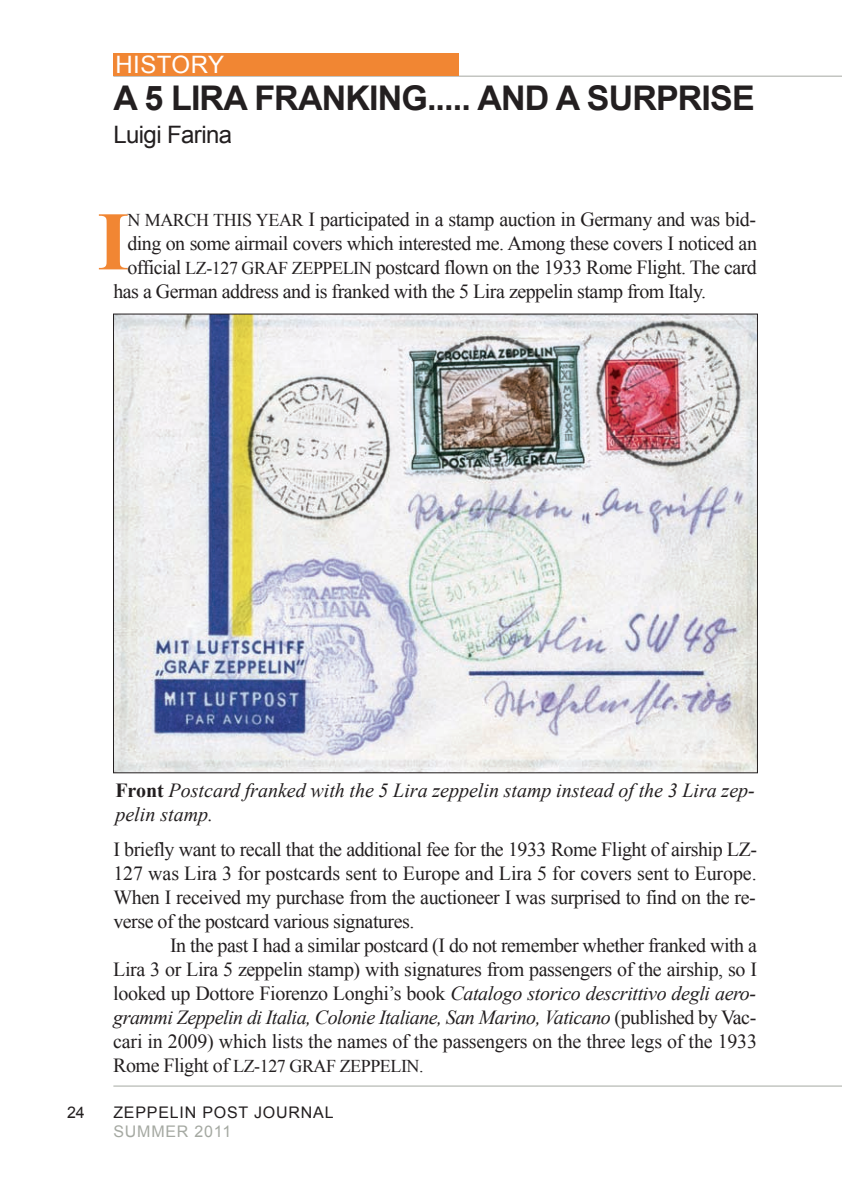
<style>
.page{position:relative;width:842px;height:1191px;background:#fff}
.page>*{position:absolute;margin:0;border:0;box-sizing:border-box;transform-origin:0 0}
.t1{font:700 83.2px "Times New Roman";color:#f18633}
.t2{font:700 34px "Arial";letter-spacing:-.025em;color:#231f20}
.t3{font:24px "Arial";color:#231f20}
.t4{font:24px "Arial";letter-spacing:.02em;color:#fff}
.t5{font:20px/24px "Times New Roman";letter-spacing:-.025em;color:#231f20;text-align:justify}
.t6{font:italic 20px/24px "Times New Roman";color:#231f20}
.t7{font:18px "Times New Roman";letter-spacing:-.025em;color:#231f20}
.t8{font:16px "Arial";letter-spacing:.05em;color:#231f20}
.t9{font:16px "Arial";letter-spacing:.05em;color:#a5a9a2}
.s1{font-size:18px}
.s2{font-weight:700;font-style:normal}
.s3{font-style:italic}
.s4{font-size:20px}
</style>
<div class="page">
<hr style="left:113px;top:76px;width:729px;height:1px;background:#a5a9a2">
<hr style="left:113px;top:1085px;width:729px;height:1px;background:#a5a9a2">
<img style="left:115px;top:316px;width:640px;height:455px">
<div style="left:113px;top:53px;width:346px;height:22px;background:#f18633"></div>
<p class="t4" style="left:115px;top:51px;width:110px">HISTORY</p>
<h2 class="t2" style="left:113px;top:79px;width:643px">A 5 LIRA FRANKING..... AND A SURPRISE</h2>
<p class="t3" style="left:113px;top:122px;width:120px">LUIGI FARINA</p>
<h1 class="t1" style="left:97px;top:195px;width:34px">I</h1>
<p class="t5" style="left:127px;top:207px;width:630px"><span class="s1">n March this year</span> i participated in a stamp auction in Germany and was bid-</p>
<p class="t5" style="left:127px;top:231px;width:631px">ding on some airmail covers which interested me. among these covers i noticed an</p>
<p class="t5" style="left:127px;top:255px;width:631px">official <span class="s1">LZ-127 Graf ZeppeLin</span> postcard flown on the 1933 rome flight. the card</p>
<p class="t5" style="left:113px;top:279px;width:594px">has a German address and is franked with the 5 Lira zeppelin stamp from italy.</p>
<p class="t6" style="left:115px;top:778px;width:641px"><span class="s2">Front</span> Postcard franked with the 5 Lira zeppelin stamp instead of the 3 Lira zep&shy;pelin stamp.</p>
<p class="t5" style="left:113px;top:836px;width:645px">i briefly want to recall that the additional fee for the 1933 rome flight of airship LZ-127 was Lira 3 for postcards sent to europe and Lira 5 for covers sent to europe.<br>When i received my purchase from the auctioneer i was surprised to find on the re&shy;verse of the postcard various signatures.</p>
<p class="t5" style="left:113px;top:932px;width:645px;text-indent:57px">in the past i had a similar postcard (i do not remember whether franked with a Lira 3 or Lira 5 zeppelin stamp) with signatures from passengers of the airship, so i looked up Dottore fiorenzo Longhi’s book <span class="s3">Catalogo storico descrittivo degli aero&shy;grammi Zeppelin di Italia, Colonie Italiane, San Marino, Vaticano</span> (published by Vac&shy;cari in 2009) which lists the names of the passengers on the three legs of the 1933</p>
<p class="t7" style="left:113px;top:1055px;width:312px"><span class="s4">rome flight of</span> LZ-127 Graf ZeppeLin.</p>
<p class="t8" style="left:67px;top:1103px;width:19px">24</p>
<p class="t8" style="left:113px;top:1103px;width:222px">ZEPPELIN POST JOURNAL</p>
<p class="t9" style="left:113px;top:1122px;width:119px">SUMMER 2011</p>
</div>
